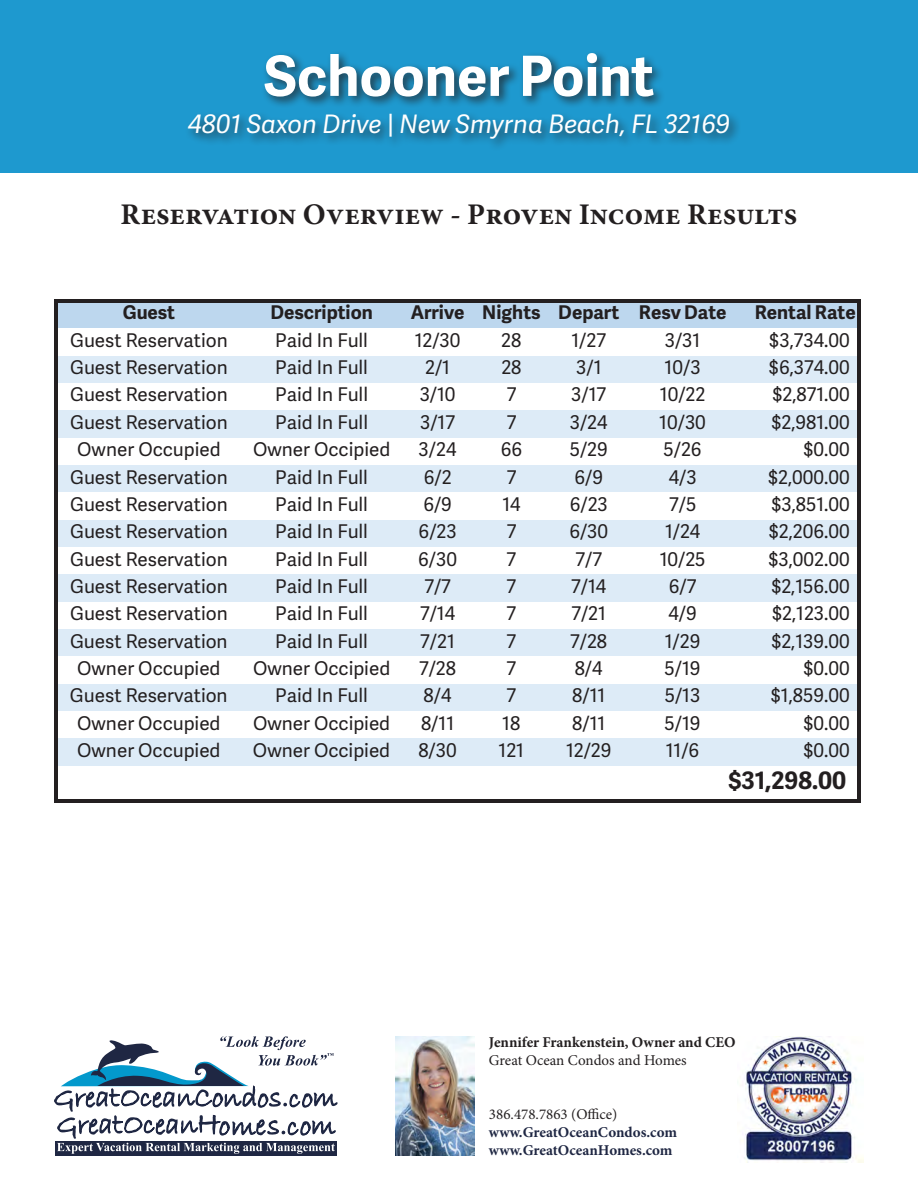
<style>
.page{position:relative;width:918px;height:1188px;background:#fff}
.page>*{position:absolute;margin:0;border:0;box-sizing:border-box;transform-origin:0 0}
.t1{font:700 55.5px "Adelle Sans";color:#fff}
.t2{font:700 30px "Minion Pro";color:#231f20}
.t3{font:italic 25.5px "Adelle Sans";color:#fff}
.t4{font:700 24px "Adelle Sans";color:#231f20}
.t5{font:18.9px "Adelle Sans";color:#231f20}
.t6{font:700 18.9px "Adelle Sans";color:#231f20}
.t7{font:700 15px/18px "Minion Pro";letter-spacing:.005em;color:#1f2743}
.t8{font:15px "Minion Pro";color:#231f20}
.t9{font:700 15px "Minion Pro";color:#231f20}
.s1{font-style:normal}
</style>
<div class="page">
<div style="left:0;top:0;width:918px;height:173px;background:#1e99cf"></div>
<img style="left:396px;top:1036px;width:79px;height:119px">
<div style="left:55px;top:1141px;width:282px;height:14px;background:#1f2743"></div>
<svg style="left:54px;top:1036px;width:284px;height:118px"></svg>
<img style="left:742px;top:1036px;width:122px;height:127px">
<div style="left:185px;top:49px;width:557px;height:103px;background:#231f20;opacity:.75"></div>
<div style="left:56px;top:302px;width:804px;height:27px;background:#bdd7ee"></div>
<div style="left:56px;top:328px;width:804px;height:28px;background:#fff"></div>
<div style="left:56px;top:356px;width:804px;height:27px;background:#ddebf7"></div>
<div style="left:56px;top:410px;width:804px;height:28px;background:#ddebf7"></div>
<div style="left:56px;top:465px;width:804px;height:28px;background:#ddebf7"></div>
<div style="left:56px;top:520px;width:804px;height:27px;background:#ddebf7"></div>
<div style="left:56px;top:575px;width:804px;height:27px;background:#ddebf7"></div>
<div style="left:56px;top:629px;width:804px;height:28px;background:#ddebf7"></div>
<div style="left:56px;top:684px;width:804px;height:28px;background:#ddebf7"></div>
<div style="left:56px;top:711px;width:804px;height:28px;background:#fff"></div>
<div style="left:56px;top:739px;width:804px;height:27px;background:#ddebf7"></div>
<hr style="left:54px;top:299px;width:3px;height:503px;background:#231f20">
<hr style="left:858px;top:303px;width:3px;height:499px;background:#231f20">
<hr style="left:57px;top:299px;width:804px;height:4px;background:#231f20">
<hr style="left:57px;top:799px;width:804px;height:3px;background:#231f20">
<h1 class="t1" style="left:264px;top:35px;width:392px">Schooner Point</h1>
<h3 class="t3" style="left:188px;top:106px;width:544px">4801 Saxon Drive <span class="s1">|</span> New Smyrna Beach, FL 32169</h3>
<h2 class="t2" style="left:121px;top:193px;width:678px">Reservation Overview - Proven Income Results</h2>
<p class="t6" style="left:123px;top:299px;width:54px">Guest</p>
<p class="t6" style="left:270px;top:299px;width:104px">Description</p>
<p class="t6" style="left:411px;top:299px;width:317px">Arrive Nights Depart Resv Date</p>
<p class="t6" style="left:755px;top:299px;width:103px">Rental Rate</p>
<p class="t5" style="left:70px;top:327px;width:159px">Guest Reservation</p>
<p class="t5" style="left:275px;top:327px;width:94px">Paid In Full</p>
<p class="t5" style="left:415px;top:327px;width:47px">12/30</p>
<p class="t5" style="left:501px;top:327px;width:22px">28</p>
<p class="t5" style="left:571px;top:327px;width:36px">1/27</p>
<p class="t5" style="left:665px;top:327px;width:37px">3/31</p>
<p class="t5" style="left:769px;top:327px;width:82px">$3,734.00</p>
<p class="t5" style="left:70px;top:354px;width:159px">Guest Reservation</p>
<p class="t5" style="left:275px;top:354px;width:94px">Paid In Full</p>
<p class="t5" style="left:425px;top:354px;width:26px">2/1</p>
<p class="t5" style="left:501px;top:354px;width:22px">28</p>
<p class="t5" style="left:576px;top:354px;width:27px">3/1</p>
<p class="t5" style="left:665px;top:354px;width:37px">10/3</p>
<p class="t5" style="left:769px;top:354px;width:82px">$6,374.00</p>
<p class="t5" style="left:70px;top:381px;width:159px">Guest Reservation</p>
<p class="t5" style="left:275px;top:381px;width:94px">Paid In Full</p>
<p class="t5" style="left:420px;top:381px;width:37px">3/10</p>
<p class="t5" style="left:507px;top:381px;width:11px">7</p>
<p class="t5" style="left:571px;top:381px;width:36px">3/17</p>
<p class="t5" style="left:660px;top:381px;width:47px">10/22</p>
<p class="t5" style="left:772px;top:381px;width:79px">$2,871.00</p>
<p class="t5" style="left:70px;top:409px;width:159px">Guest Reservation</p>
<p class="t5" style="left:275px;top:409px;width:94px">Paid In Full</p>
<p class="t5" style="left:420px;top:409px;width:36px">3/17</p>
<p class="t5" style="left:507px;top:409px;width:11px">7</p>
<p class="t5" style="left:570px;top:409px;width:39px">3/24</p>
<p class="t5" style="left:659px;top:409px;width:48px">10/30</p>
<p class="t5" style="left:771px;top:409px;width:80px">$2,981.00</p>
<p class="t5" style="left:77px;top:436px;width:145px">Owner Occupied</p>
<p class="t5" style="left:253px;top:436px;width:139px">Owner Occipied</p>
<p class="t5" style="left:419px;top:436px;width:39px">3/24</p>
<p class="t5" style="left:501px;top:436px;width:23px">66</p>
<p class="t5" style="left:570px;top:436px;width:40px">5/29</p>
<p class="t5" style="left:664px;top:436px;width:40px">5/26</p>
<p class="t5" style="left:803px;top:436px;width:48px">$0.00</p>
<p class="t5" style="left:70px;top:463px;width:159px">Guest Reservation</p>
<p class="t5" style="left:275px;top:463px;width:94px">Paid In Full</p>
<p class="t5" style="left:424px;top:463px;width:29px">6/2</p>
<p class="t5" style="left:507px;top:463px;width:11px">7</p>
<p class="t5" style="left:575px;top:463px;width:30px">6/9</p>
<p class="t5" style="left:669px;top:463px;width:29px">4/3</p>
<p class="t5" style="left:768px;top:463px;width:83px">$2,000.00</p>
<p class="t5" style="left:70px;top:491px;width:159px">Guest Reservation</p>
<p class="t5" style="left:275px;top:491px;width:94px">Paid In Full</p>
<p class="t5" style="left:423px;top:491px;width:30px">6/9</p>
<p class="t5" style="left:502px;top:491px;width:20px">14</p>
<p class="t5" style="left:570px;top:491px;width:40px">6/23</p>
<p class="t5" style="left:669px;top:491px;width:29px">7/5</p>
<p class="t5" style="left:771px;top:491px;width:80px">$3,851.00</p>
<p class="t5" style="left:70px;top:518px;width:159px">Guest Reservation</p>
<p class="t5" style="left:275px;top:518px;width:94px">Paid In Full</p>
<p class="t5" style="left:419px;top:518px;width:40px">6/23</p>
<p class="t5" style="left:507px;top:518px;width:11px">7</p>
<p class="t5" style="left:569px;top:518px;width:40px">6/30</p>
<p class="t5" style="left:665px;top:518px;width:37px">1/24</p>
<p class="t5" style="left:769px;top:518px;width:82px">$2,206.00</p>
<p class="t5" style="left:70px;top:545px;width:159px">Guest Reservation</p>
<p class="t5" style="left:275px;top:545px;width:94px">Paid In Full</p>
<p class="t5" style="left:418px;top:545px;width:40px">6/30</p>
<p class="t5" style="left:507px;top:545px;width:11px">7</p>
<p class="t5" style="left:576px;top:545px;width:28px">7/7</p>
<p class="t5" style="left:660px;top:545px;width:47px">10/25</p>
<p class="t5" style="left:768px;top:545px;width:83px">$3,002.00</p>
<p class="t5" style="left:70px;top:573px;width:159px">Guest Reservation</p>
<p class="t5" style="left:275px;top:573px;width:94px">Paid In Full</p>
<p class="t5" style="left:424px;top:573px;width:28px">7/7</p>
<p class="t5" style="left:507px;top:573px;width:11px">7</p>
<p class="t5" style="left:571px;top:573px;width:37px">7/14</p>
<p class="t5" style="left:669px;top:573px;width:29px">6/7</p>
<p class="t5" style="left:771px;top:573px;width:80px">$2,156.00</p>
<p class="t5" style="left:70px;top:600px;width:159px">Guest Reservation</p>
<p class="t5" style="left:275px;top:600px;width:94px">Paid In Full</p>
<p class="t5" style="left:420px;top:600px;width:37px">7/14</p>
<p class="t5" style="left:507px;top:600px;width:11px">7</p>
<p class="t5" style="left:571px;top:600px;width:36px">7/21</p>
<p class="t5" style="left:669px;top:600px;width:30px">4/9</p>
<p class="t5" style="left:772px;top:600px;width:79px">$2,123.00</p>
<p class="t5" style="left:70px;top:627px;width:159px">Guest Reservation</p>
<p class="t5" style="left:275px;top:627px;width:94px">Paid In Full</p>
<p class="t5" style="left:420px;top:627px;width:36px">7/21</p>
<p class="t5" style="left:507px;top:627px;width:11px">7</p>
<p class="t5" style="left:570px;top:627px;width:38px">7/28</p>
<p class="t5" style="left:665px;top:627px;width:37px">1/29</p>
<p class="t5" style="left:771px;top:627px;width:80px">$2,139.00</p>
<p class="t5" style="left:77px;top:655px;width:145px">Owner Occupied</p>
<p class="t5" style="left:253px;top:655px;width:139px">Owner Occipied</p>
<p class="t5" style="left:419px;top:655px;width:38px">7/28</p>
<p class="t5" style="left:507px;top:655px;width:11px">7</p>
<p class="t5" style="left:575px;top:655px;width:29px">8/4</p>
<p class="t5" style="left:665px;top:655px;width:37px">5/19</p>
<p class="t5" style="left:803px;top:655px;width:48px">$0.00</p>
<p class="t5" style="left:70px;top:682px;width:159px">Guest Reservation</p>
<p class="t5" style="left:275px;top:682px;width:94px">Paid In Full</p>
<p class="t5" style="left:424px;top:682px;width:29px">8/4</p>
<p class="t5" style="left:507px;top:682px;width:11px">7</p>
<p class="t5" style="left:572px;top:682px;width:35px">8/11</p>
<p class="t5" style="left:665px;top:682px;width:37px">5/13</p>
<p class="t5" style="left:771px;top:682px;width:80px">$1,859.00</p>
<p class="t5" style="left:77px;top:710px;width:145px">Owner Occupied</p>
<p class="t5" style="left:253px;top:710px;width:139px">Owner Occipied</p>
<p class="t5" style="left:421px;top:710px;width:35px">8/11</p>
<p class="t5" style="left:502px;top:710px;width:20px">18</p>
<p class="t5" style="left:572px;top:710px;width:35px">8/11</p>
<p class="t5" style="left:665px;top:710px;width:37px">5/19</p>
<p class="t5" style="left:803px;top:710px;width:48px">$0.00</p>
<p class="t5" style="left:77px;top:737px;width:145px">Owner Occupied</p>
<p class="t5" style="left:253px;top:737px;width:139px">Owner Occipied</p>
<p class="t5" style="left:418px;top:737px;width:40px">8/30</p>
<p class="t5" style="left:499px;top:737px;width:27px">121</p>
<p class="t5" style="left:566px;top:737px;width:47px">12/29</p>
<p class="t5" style="left:666px;top:737px;width:35px">11/6</p>
<p class="t5" style="left:803px;top:737px;width:48px">$0.00</p>
<p class="t4" style="left:728px;top:763px;width:119px">$31,298.00</p>
<p class="t9" style="left:489px;top:1032px;width:248px">Jennifer Frankenstein, Owner and CEO</p>
<p class="t8" style="left:489px;top:1050px;width:199px">Great Ocean Condos and Homes</p>
<p class="t8" style="left:489px;top:1104px;width:130px">386.478.7863 (Office)</p>
<p class="t7" style="left:489px;top:1123px;width:190px">www.GreatOceanCondos.com www.GreatOceanHomes.com</p>
</div>
